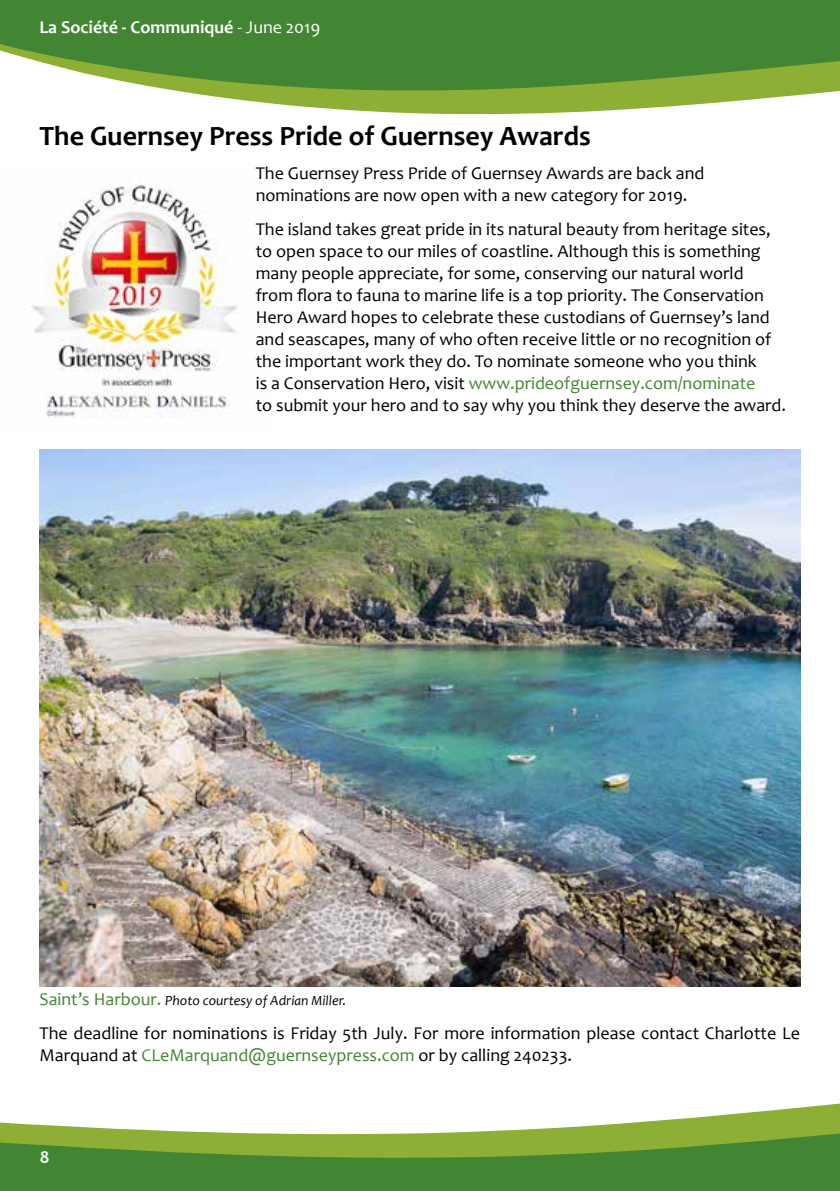
<style>
.page{position:relative;width:840px;height:1191px;background:#fff}
.page>*{position:absolute;margin:0;border:0;box-sizing:border-box;transform-origin:0 0}
.t1{font:700 28px "Candara";color:#000}
.t2{font:18px/22px "Candara";color:#000}
.t3{font:700 18px "Candara";color:#fff}
.t4{font:italic 14px "Candara";color:#000}
.s1{font-weight:400}
.s2{color:#428633}
.s3{font-style:normal;font-size:18px;color:#428633}
</style>
<div class="page">
<img style="left:31px;top:185px;width:207px;height:232px">
<svg style="left:178px;top:91px;width:661px;height:24px;fill:#8eaf36"></svg>
<svg style="left:0;top:0;width:839px;height:91px;background:#518f3b"></svg>
<svg style="left:0;top:1105px;width:839px;height:86px"></svg>
<img style="left:39px;top:449px;width:760px;height:537px">
<p class="t3" style="left:39px;top:16px;width:282px">La Société - Communiqué <span class="s1">- June 2019</span></p>
<h1 class="t1" style="left:39px;top:118px;width:552px">The Guernsey Press Pride of Guernsey Awards</h1>
<p class="t2" style="left:255px;top:162px;width:450px">The Guernsey Press Pride of Guernsey Awards are back and nominations are now open with a new category for 2019.</p>
<p class="t2" style="left:255px;top:218px;width:531px">The island takes great pride in its natural beauty from heritage sites, to open space to our miles of coastline. Although this is something many people appreciate, for some, conserving our natural world<br>from flora to fauna to marine life is a top priority. The Conservation Hero Award hopes to celebrate these custodians of Guernsey’s land and seascapes, many of who often receive little or no recognition of the important work they do. To nominate someone who you think<br>is a Conservation Hero, visit <span class="s2">www.prideofguernsey.com/nominate<br></span>to submit your hero and to say why you think they deserve the award.</p>
<p class="t4" style="left:39px;top:992px;width:308px"><span class="s3">Saint’s Harbour.</span> Photo courtesy of Adrian Miller.</p>
<p class="t2" style="left:39px;top:1022px;width:761px">The deadline for nominations is Friday 5th July. For more information please contact Charlotte Le<br>Marquand at <span class="s2">CLeMarquand@guernseypress.com</span> or by calling 240233.</p>
<p class="t3" style="left:40px;top:1145px;width:11px">8</p>
</div>
